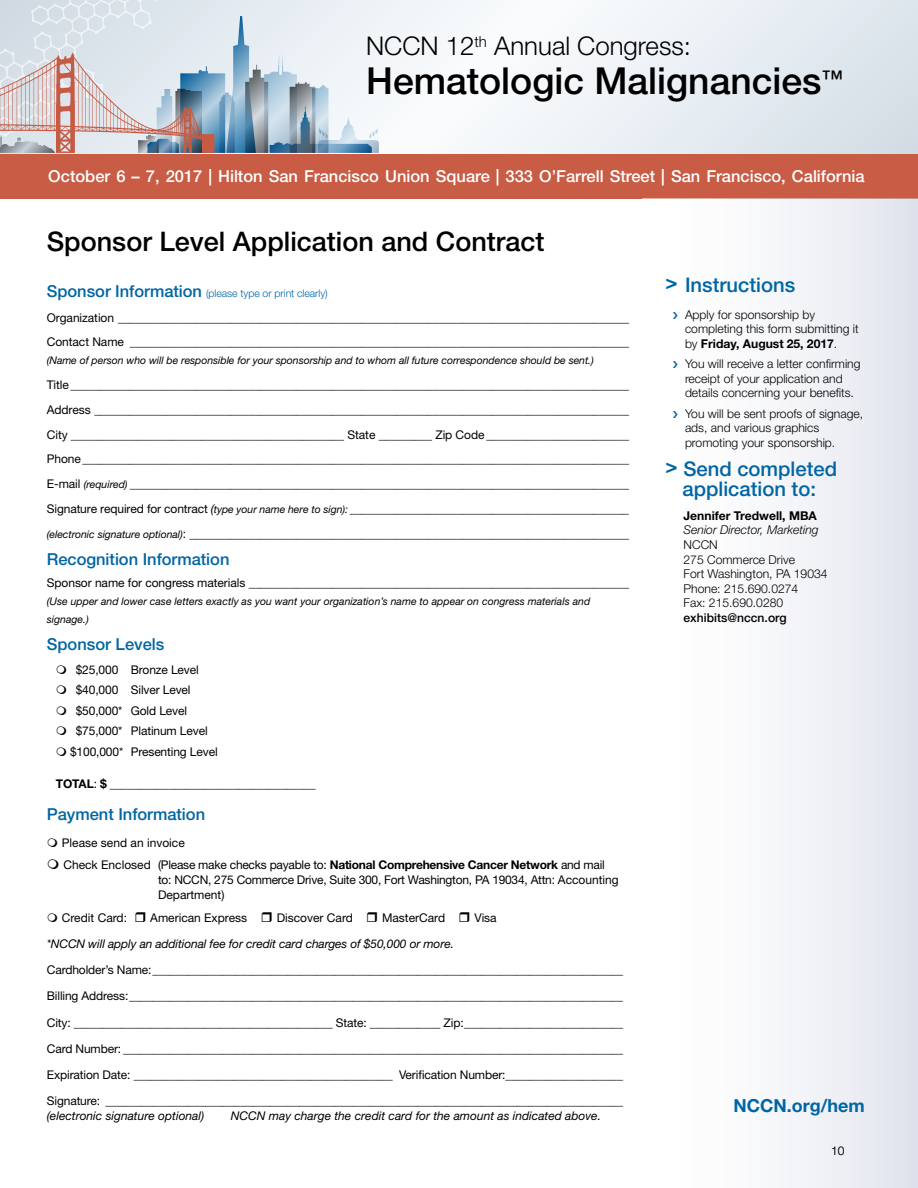
<style>
.page{position:relative;width:918px;height:1188px;background:#fff}
.page>*{position:absolute;margin:0;border:0;box-sizing:border-box;transform-origin:0 0}
.t1{font:500 37.2px "Helvetica Neue LT Std";color:#000}
.t2{font:500 27px "Helvetica Neue LT Std";color:#000}
.t3{font:300 25.8px "Helvetica Neue LT Std";color:#000}
.t4{font:500 20.25px/20.2px "Helvetica Neue LT Std";color:#0065a4;text-align:center}
.t5{font:700 18px "Helvetica Neue LT Std";color:#0065a4}
.t6{font:500 16.5px "Helvetica Neue LT Std";color:#fff}
.t7{font:500 16.5px "Helvetica Neue LT Std";color:#0065a4}
.t8{font:300 12.15px/14.5px "Helvetica Neue LT Std";color:#000}
.t9{font:italic 300 12.15px "Helvetica Neue LT Std";color:#000}
.t10{font:700 12.15px "Helvetica Neue LT Std";color:#000}
.t11{font:500 12.15px "Helvetica Neue LT Std";color:#000}
.t12{font:12px/24.8px "Helvetica Neue LT Std";letter-spacing:-.01em;color:#000}
.t13{font:italic 12px "Helvetica Neue LT Std";color:#000}
.t14{font:300 12px "Helvetica Neue LT Std";color:#000}
.t15{font:italic 10.5px/18px "Helvetica Neue LT Std";color:#000}
.t16{font:300 10.5px "Helvetica Neue LT Std";letter-spacing:-.005em;color:#0065a4}
.s1{font-weight:500;font-size:16.5px}
.s2{font-style:italic;font-size:10.5px}
.s3{font-style:italic}
.s4{font-weight:700}
</style>
<div class="page">
<svg style="left:380px;top:0;width:538px;height:154px"></svg>
<svg style="left:0;top:0;width:380px;height:154px;background:#cad0d8"></svg>
<div style="left:0;top:154px;width:918px;height:45px;background:#c85c45"></div>
<h3 class="t3" style="left:366px;top:31px;width:326px">NCCN 12<sup>th</sup> Annual Congress:</h3>
<h1 class="t1" style="left:366px;top:59px;width:478px">Hematologic Malignancies<sup>™</sup></h1>
<h3 class="t6" style="left:48px;top:167px;width:818px">October 6 – 7, 2017 | Hilton San Francisco Union Square | 333 O’Farrell Street | San Francisco, California</h3>
<h2 class="t2" style="left:47px;top:226px;width:499px">Sponsor Level Application and Contract</h2>
<p class="t16" style="left:47px;top:287px;width:282px"><span class="s1">Sponsor Information</span> (please type or print clearly)</p>
<p class="t12" style="left:47px;top:305px;width:584px">Organization ______________________________________________________________________________________<br>Contact Name ____________________________________________________________________________________</p>
<p class="t15" style="left:47px;top:351px;width:549px">(Name of person who will be responsible for your sponsorship and to whom all future correspondence should be sent.)</p>
<p class="t12" style="left:47px;top:372px;width:584px;text-align:justify">Title______________________________________________________________________________________________ Address __________________________________________________________________________________________ City ______________________________________________ State _________ Zip Code ________________________ Phone____________________________________________________________________________________________ E-mail <span class="s2">(required)</span> ____________________________________________________________________________________ Signature required for contract <span class="s3">(</span><span class="s2">type your name here to sign):</span> _______________________________________________ <span class="s2">(electronic signature optional)</span>: __________________________________________________________________________</p>
<h3 class="t7" style="left:47px;top:549px;width:184px">Recognition Information</h3>
<p class="t12" style="left:47px;top:570px;width:584px">Sponsor name for congress materials ________________________________________________________________</p>
<p class="t15" style="left:47px;top:592px;width:545px">(Use upper and lower case letters exactly as you want your organization’s name to appear on congress materials and signage.)</p>
<h3 class="t7" style="left:47px;top:634px;width:119px">Sponsor Levels</h3>
<p class="t12" style="left:76px;top:657px;width:125px">$25,000 Bronze Level</p>
<p class="t12" style="left:76px;top:678px;width:116px">$40,000 Silver Level</p>
<p class="t12" style="left:76px;top:698px;width:113px">$50,000* Gold Level</p>
<p class="t12" style="left:76px;top:718px;width:133px">$75,000* Platinum Level</p>
<p class="t12" style="left:70px;top:739px;width:149px">$100,000* Presenting Level</p>
<p class="t12" style="left:56px;top:771px;width:261px"><span class="s4">TOTAL</span>: <span class="s4">$</span> ___________________________________</p>
<h3 class="t7" style="left:47px;top:804px;width:160px">Payment Information</h3>
<p class="t12" style="left:62px;top:831px;width:545px;line-height:22.5px">Please send an invoice<br>Check Enclosed (Please make checks payable to: <span class="s4">National Comprehensive Cancer Network</span> and mail</p>
<p class="t12" style="left:158px;top:872px;width:462px;line-height:15px">to: NCCN, 275 Commerce Drive, Suite 300, Fort Washington, PA 19034, Attn: Accounting<br>Department)</p>
<p class="t12" style="left:62px;top:905px;width:67px">Credit Card:</p>
<p class="t12" style="left:150px;top:905px;width:98px">American Express</p>
<p class="t12" style="left:277px;top:905px;width:78px">Discover Card</p>
<p class="t12" style="left:382px;top:905px;width:65px">MasterCard</p>
<p class="t12" style="left:474px;top:905px;width:24px">Visa</p>
<p class="t13" style="left:47px;top:936px;width:409px">*NCCN will apply an additional fee for credit card charges of $50,000 or more.</p>
<p class="t12" style="left:47px;top:956px;width:578px;line-height:26.2px;text-align:justify">Cardholder’s Name:________________________________________________________________________________ Billing Address:____________________________________________________________________________________ City: ____________________________________________ State: ____________ Zip:___________________________ Card Number: _____________________________________________________________________________________ Expiration Date: ____________________________________________ Verification Number:____________________ Signature: ________________________________________________________________________________________</p>
<p class="t13" style="left:47px;top:1109px;width:159px">(electronic signature optional)</p>
<p class="t13" style="left:231px;top:1109px;width:372px">NCCN may charge the credit card for the amount as indicated above.</p>
<h3 class="t4" style="left:666px;top:275px;width:131px"><span class="s4">&gt;</span> Instructions</h3>
<p class="t8" style="left:685px;top:307px;width:175px">Apply for sponsorship by completing this form submitting it by <span class="s4">Friday, August 25, 2017</span>.</p>
<p class="t8" style="left:685px;top:356px;width:177px">You will receive a letter confirming receipt of your application and details concerning your benefits.</p>
<p class="t8" style="left:685px;top:406px;width:180px">You will be sent proofs of signage, ads, and various graphics promoting your sponsorship.</p>
<h3 class="t4" style="left:666px;top:458px;width:173px"><span class="s4">&gt;</span> Send completed application to:</h3>
<p class="t10" style="left:684px;top:508px;width:135px">Jennifer Tredwell, MBA</p>
<p class="t9" style="left:684px;top:523px;width:137px">Senior Director, Marketing</p>
<p class="t8" style="left:684px;top:537px;width:146px">NCCN<br>275 Commerce Drive<br>Fort Washington, PA 19034<br>Phone: 215.690.0274<br>Fax: 215.690.0280</p>
<p class="t11" style="left:684px;top:610px;width:105px">exhibits@nccn.org</p>
<h3 class="t5" style="left:733px;top:1094px;width:133px">NCCN.org/hem</h3>
<p class="t14" style="left:831px;top:1143px;width:15px">10</p>
</div>
